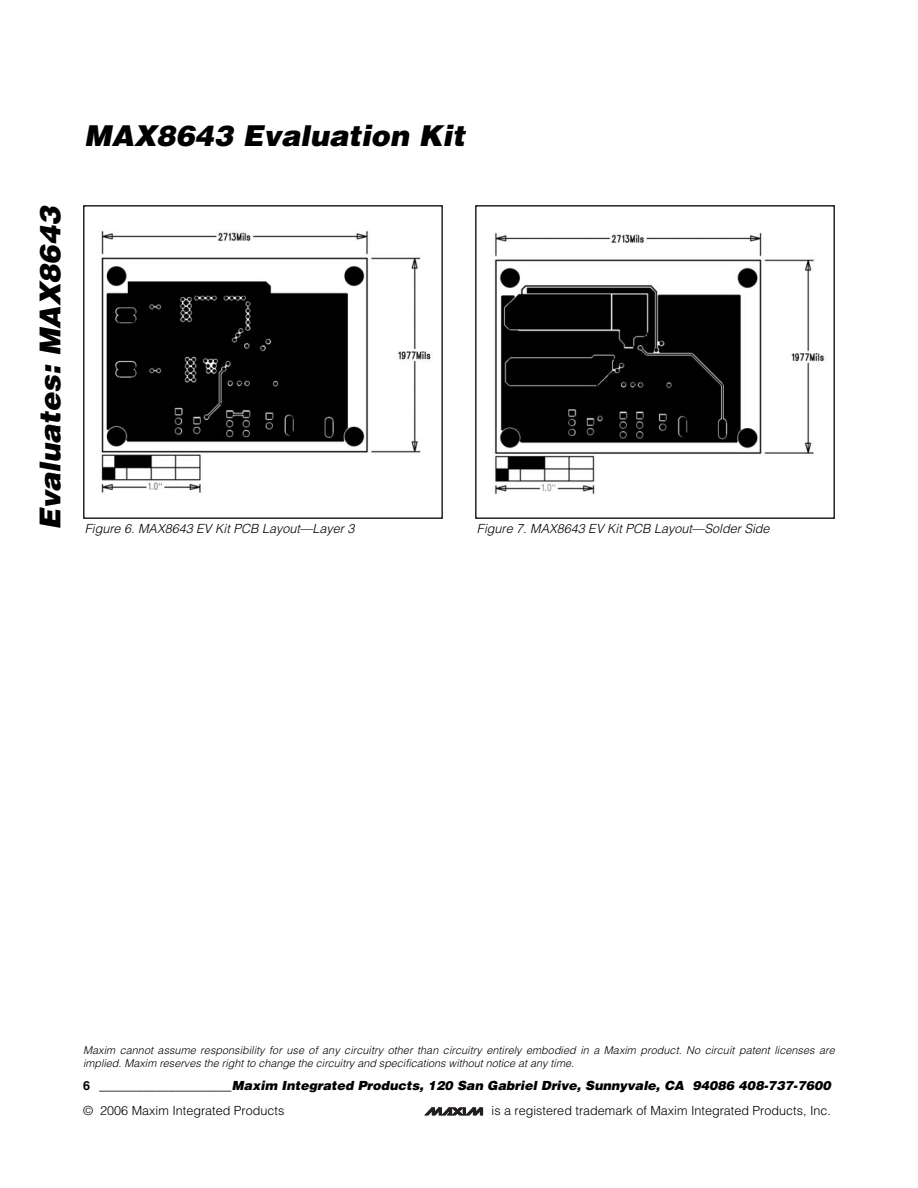
<style>
.page{position:relative;width:918px;height:1188px;background:#fff}
.page>*{position:absolute;margin:0;border:0;box-sizing:border-box;transform-origin:0 0}
.t1{font:italic 900 28.8px "Helvetica";color:#000}
.t2{font:italic 900 12.6px/25.2px "Helvetica";color:#000}
.t3{font:italic 300 12.6px "Helvetica";color:#000}
.t4{font:300 12.6px "Helvetica";color:#000}
.t5{font:italic 300 10.8px/12.9px "Helvetica";color:#000}
.s1{font-weight:700;font-style:normal}
.s2{font-weight:300;font-style:normal}
</style>
<div class="page">
<svg style="left:424px;top:1106px;width:60px;height:9px"></svg>
<svg style="left:425px;top:1108px;width:58px;height:7px"></svg>
<img style="left:101px;top:230px;width:331px;height:263px">
<div style="left:83px;top:205px;width:360px;height:314px;border:1px solid #000"></div>
<img style="left:494px;top:232px;width:331px;height:263px">
<div style="left:475px;top:205px;width:360px;height:314px;border:1px solid #000"></div>
<h1 class="t1" style="left:40px;top:530px;width:325px;rotate:-90deg">Eval uates: MAX8643</h1>
<h1 class="t1" style="left:84px;top:125px;width:387px">MAX8643 Evaluation Kit</h1>
<p class="t3" style="left:85px;top:524px;width:274px">Figure 6. MAX8643 EV Kit PCB Layout—Layer 3</p>
<p class="t3" style="left:477px;top:524px;width:297px">Figure 7. MAX8643 EV Kit PCB Layout—Solder Side</p>
<p class="t5" style="left:83px;top:1044px;width:755px">Maxim cannot assume responsibility for use of any circuitry other than circuitry entirely embodied in a Maxim product. No circuit patent licenses are implied. Maxim reserves the right to change the circuitry and specifications without notice at any time.</p>
<p class="t2" style="left:83px;top:1074px;width:751px"><span class="s1">6</span> _____________________Maxim Integrated Products, 120 San Gabriel Drive, Sunnyvale, CA 94086 408-737-7600 <span class="s2">© 2006 Maxim Integrated Products</span></p>
<p class="t4" style="left:492px;top:1106px;width:341px">is a registered trademark of Maxim Integrated Products, Inc.</p>
</div>
